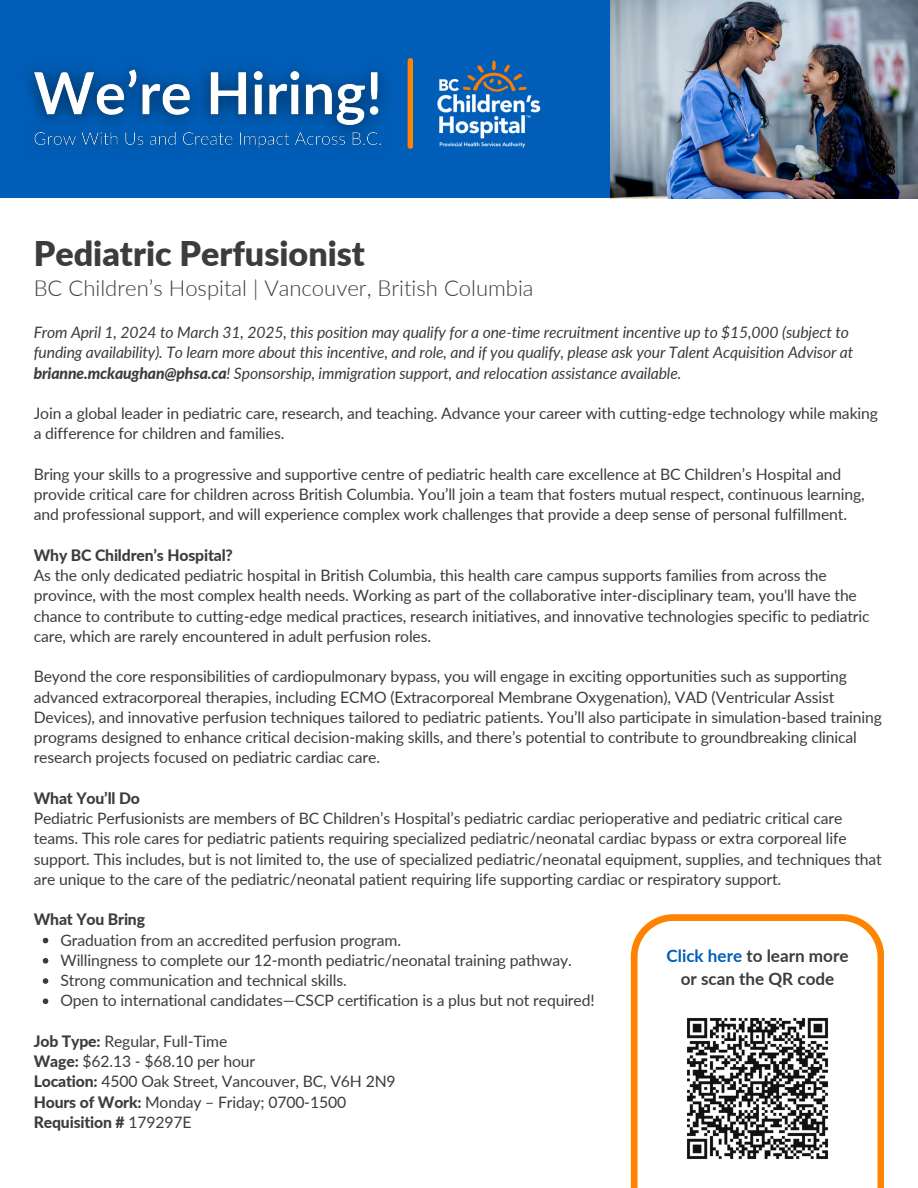
<style>
.page{position:relative;width:918px;height:1188px;background:#fff}
.page>*{position:absolute;margin:0;border:0;box-sizing:border-box;transform-origin:0 0}
.t1{font:900 34.05px "Lato";color:#3c3c3c}
.t2{font:300 22.05px "Lato";color:#3c3c3c}
.t3{font:700 17.1px/23.7px "Lato";color:#3c3c3c;text-align:center}
.t4{font:15.75px/20.2px "Lato";letter-spacing:-.01em;color:#3c3c3c}
.t5{font:italic 15.75px/20.2px "Lato";letter-spacing:-.01em;color:#3c3c3c}
.t6{font:800 15.75px "Lato";letter-spacing:-.01em;color:#3c3c3c}
.s1{font-weight:800}
.s2{font-weight:400}
.s3{color:#005eb8}
</style>
<div class="page">
<svg style="left:43px;top:938px;width:5px;height:5px"></svg>
<svg style="left:43px;top:958px;width:5px;height:6px"></svg>
<svg style="left:43px;top:978px;width:5px;height:6px"></svg>
<svg style="left:43px;top:998px;width:5px;height:6px"></svg>
<div style="left:0;top:0;width:918px;height:198px;background:#005eb8"></div>
<img style="left:610px;top:0;width:308px;height:199px">
<img style="left:437px;top:60px;width:104px;height:88px">
<svg style="left:408px;top:58px;width:5px;height:91px"></svg>
<svg style="left:631px;top:914px;width:253px;height:274px"></svg>
<img style="left:27px;top:68px;width:360px;height:81px">
<img style="left:681px;top:1011px;width:154px;height:154px">
<p class="t1" style="left:34px;top:233px;width:333px">Pediatric Perfusionist</p>
<p class="t2" style="left:34px;top:274px;width:501px">BC Children’s Hospital | Vancouver, British Columbia</p>
<p class="t5" style="left:34px;top:322px;width:821px">From April 1, 2024 to March 31, 2025, this position may qualify for a one-time recruitment incentive up to $15,000 (subject to funding availability). To learn more about this incentive, and role, and if you qualify, please ask your Talent Acquisition Advisor at <span class="s1">brianne.mckaughan@phsa.ca</span>! Sponsorship, immigration support, and relocation assistance available.</p>
<p class="t4" style="left:34px;top:403px;width:846px">Join a global leader in pediatric care, research, and teaching. Advance your career with cutting-edge technology while making a difference for children and families.</p>
<h1 class="t4" style="left:34px;top:464px;width:832px">Bring your skills to a progressive and supportive centre of pediatric health care excellence at BC Children’s Hospital and provide critical care for children across British Columbia. You’ll join a team that fosters mutual respect, continuous learning, and professional support, and will experience complex work challenges that provide a deep sense of personal fulfillment.</h1>
<p class="t6" style="left:34px;top:545px;width:201px">Why BC Children’s Hospital?</p>
<p class="t4" style="left:34px;top:565px;width:837px">As the only dedicated pediatric hospital in British Columbia, this health care campus supports families from across the province, with the most complex health needs. Working as part of the collaborative inter-disciplinary team, you'll have the chance to contribute to cutting-edge medical practices, research initiatives, and innovative technologies specific to pediatric care, which are rarely encountered in adult perfusion roles.</p>
<p class="t4" style="left:34px;top:666px;width:850px">Beyond the core responsibilities of cardiopulmonary bypass, you will engage in exciting opportunities such as supporting advanced extracorporeal therapies, including ECMO (Extracorporeal Membrane Oxygenation), VAD (Ventricular Assist Devices), and innovative perfusion techniques tailored to pediatric patients. You’ll also participate in simulation-based training programs designed to enhance critical decision-making skills, and there’s potential to contribute to groundbreaking clinical research projects focused on pediatric cardiac care.</p>
<p class="t6" style="left:34px;top:788px;width:108px">What You’ll Do</p>
<p class="t4" style="left:34px;top:808px;width:850px">Pediatric Perfusionists are members of BC Children’s Hospital’s pediatric cardiac perioperative and pediatric critical care teams. This role cares for pediatric patients requiring specialized pediatric/neonatal cardiac bypass or extra corporeal life support. This includes, but is not limited to, the use of specialized pediatric/neonatal equipment, supplies, and techniques that are unique to the care of the pediatric/neonatal patient requiring life supporting cardiac or respiratory support.</p>
<p class="t6" style="left:34px;top:910px;width:113px">What You Bring</p>
<p class="t4" style="left:60px;top:929px;width:342px">Graduation from an accredited perfusion program.</p>
<p class="t4" style="left:60px;top:950px;width:513px">Willingness to complete our 12-month pediatric/neonatal training pathway.</p>
<h4 class="t4" style="left:60px;top:970px;width:288px">Strong communication and technical skills.</h4>
<p class="t4" style="left:60px;top:990px;width:536px">Open to international candidates—CSCP certification is a plus but not required!</p>
<p class="t4" style="left:34px;top:1031px;width:195px"><span class="s1">Job Type:</span> Regular, Full-Time</p>
<p class="t4" style="left:34px;top:1051px;width:223px"><span class="s1">Wage:</span> $62.13 - $68.10 per hour</p>
<p class="t4" style="left:34px;top:1071px;width:364px"><span class="s1">Location:</span> 4500 Oak Street, Vancouver, BC, V6H 2N9</p>
<p class="t4" style="left:34px;top:1091px;width:314px"><span class="s1">Hours of Work:</span> Monday – Friday; 0700-1500</p>
<p class="t6" style="left:34px;top:1112px;width:159px">Requisition # <span class="s2">179297E</span></p>
<p class="t3" style="left:667px;top:943px;width:183px"><span class="s3">Click here</span> to learn more or scan the QR code</p>
</div>
